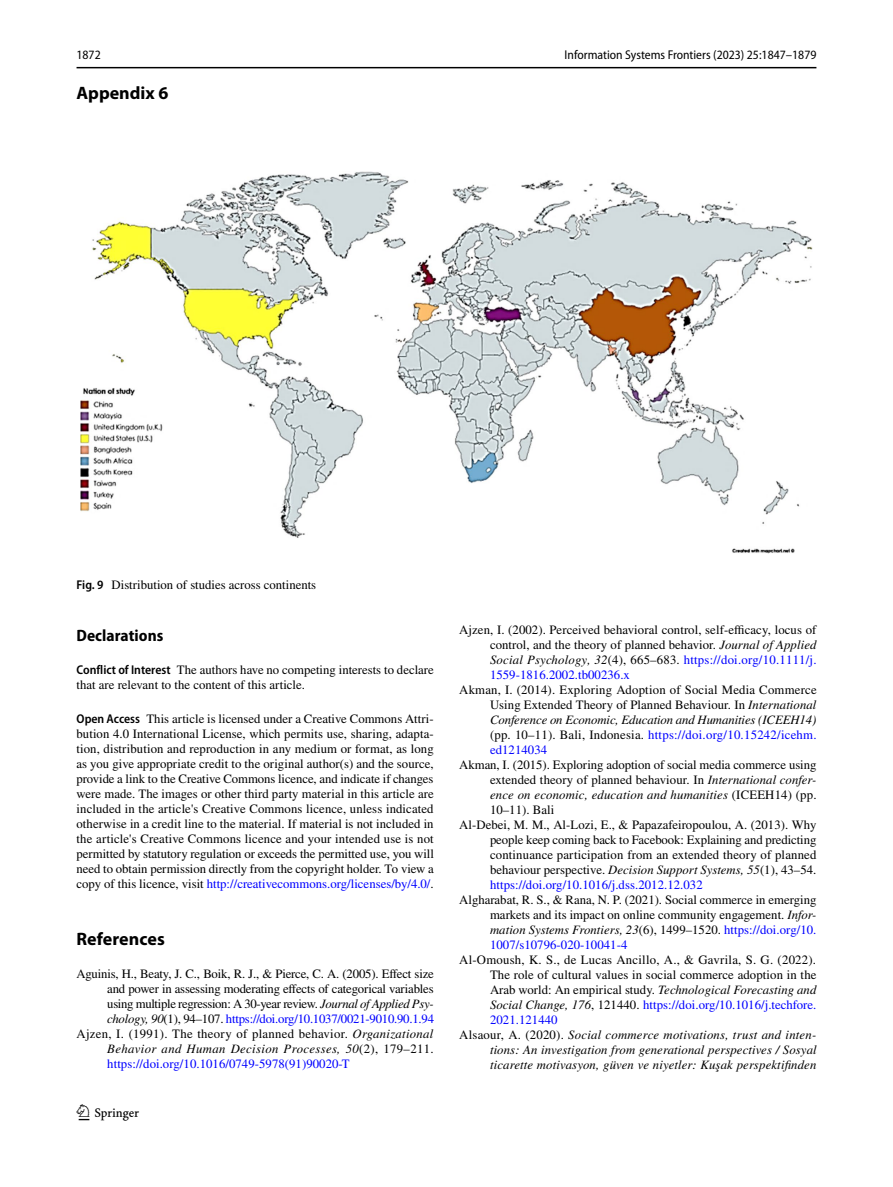
<style>
.page{position:relative;width:893px;height:1187px;background:#fff}
.page>*{position:absolute;margin:0;border:0;box-sizing:border-box;transform-origin:0 0}
.t1{font:22.5px "Springnew Regular 2";color:#000}
.t2{font:700 18px "Myriad Pro";color:#000}
.t3{font:700 semi-condensed 16.5px "Myriad Pro";letter-spacing:.005em;color:#000}
.t4{font:12.75px/15px "STIX";letter-spacing:.005em;color:#000;text-align:justify}
.t5{font:italic 12.75px "STIX";letter-spacing:.01em;color:#000}
.t6{font:12.75px "STIX";letter-spacing:.005em;color:#00f}
.t7{font:12.75px "STIX";letter-spacing:-.015em;color:#000}
.t8{font:12.75px "STIX";letter-spacing:-.015em;color:#00f}
.t9{font:12.75px "STIX";letter-spacing:-.025em;color:#000}
.t10{font:semi-condensed 12.75px "Myriad Pro";color:#000}
.s1{font-family:"Myriad Pro";font-weight:600;font-stretch:semi-condensed}
.s2{color:#00f}
.s3{font-style:italic}
.s4{font-style:italic;color:#000}
.s5{color:#000}
.s6{font-style:normal}
</style>
<div class="page">
<hr style="left:77px;top:67px;width:739px;height:1px;background:#000">
<img style="left:80px;top:172px;width:733px;height:381px">
<p class="t10" style="left:77px;top:48px;width:26px">1872</p>
<p class="t10" style="left:565px;top:48px;width:253px">Information Systems Frontiers (2023) 25:1847–1879</p>
<h2 class="t2" style="left:77px;top:81px;width:93px">Appendix 6</h2>
<p class="t4" style="left:77px;top:577px;width:241px"><span class="s1">Fig. 9</span> Distribution of studies across continents</p>
<p class="t3" style="left:77px;top:626px;width:88px">Declarations</p>
<p class="t4" style="left:77px;top:663px;width:359px"><span class="s1">Conflict of Interest</span> The authors have no competing interests to declare that are relevant to the content of this article.</p>
<p class="t4" style="left:77px;top:712px;width:359px"><span class="s1">Open Access</span> This article is licensed under a Creative Commons Attri&shy;bution 4.0 International License, which permits use, sharing, adapta&shy;tion, distribution and reproduction in any medium or format, as long as you give appropriate credit to the original author(s) and the source, provide a link to the Creative Commons licence, and indicate if changes were made. The images or other third party material in this article are included in the article's Creative Commons licence, unless indicated otherwise in a credit line to the material. If material is not included in the article's Creative Commons licence and your intended use is not permitted by statutory regulation or exceeds the permitted use, you will need to obtain permission directly from the copyright holder. To view a copy of this licence, visit <span class="s2">http://creativecommons.org/licenses/by/4.0/</span>.</p>
<h2 class="t2" style="left:77px;top:926px;width:90px">References</h2>
<p class="t7" style="left:77px;top:965px;width:359px">Aguinis, H., Beaty, J. C., Boik, R. J., &amp; Pierce, C. A. (2005). Effect size</p>
<p class="t7" style="left:107px;top:980px;width:328px">and power in assessing moderating effects of categorical variables</p>
<p class="t9" style="left:107px;top:995px;width:328px">using multiple regression: A 30-year review. <span class="s3">Journal of Applied Psy-</span></p>
<p class="t8" style="left:107px;top:1010px;width:328px"><span class="s4">chology, 90</span><span class="s5">(1), 94–107.</span> https://doi.org/10.1037/0021-9010.90.1.94</p>
<p class="t4" style="left:77px;top:1027px;width:358px">Ajzen, I. (1991). The theory of planned behavior. <span class="s3">Organizational</span></p>
<p class="t5" style="left:107px;top:1040px;width:328px">Behavior and Human Decision Processes, 50<span class="s6">(2), 179–211.</span></p>
<p class="t6" style="left:107px;top:1055px;width:244px">https://doi.org/10.1016/0749-5978(91)90020-T</p>
<h1 class="t1" style="left:79px;top:1104px;width:62px">1 3</h1>
<p class="t4" style="left:490px;top:623px;width:328px;text-indent:-31px">Ajzen, I. (2002). Perceived behavioral control, self-efficacy, locus of control, and the theory of planned behavior. <span class="s3">Journal of Applied Social Psychology, 32</span>(4), 665–683. <span class="s2">https://doi.org/10.1111/j.<br>1559-1816.2002.tb00236.x</span></p>
<p class="t4" style="left:490px;top:683px;width:328px;text-indent:-31px">Akman, I. (2014). Exploring Adoption of Social Media Commerce Using Extended Theory of Planned Behaviour. In <span class="s3">International Conference on Economic, Education and Humanities (ICEEH14) </span>(pp. 10–11). Bali, Indonesia. <span class="s2">https://doi.org/10.15242/icehm. ed1214034</span></p>
<p class="t4" style="left:459px;top:758px;width:359px">Akman, I. (2015). Exploring adoption of social media commerce using</p>
<p class="t4" style="left:490px;top:773px;width:328px">extended theory of planned behaviour. In <span class="s3">International confer-</span></p>
<p class="t5" style="left:490px;top:786px;width:328px">ence on economic, education and humanities <span class="s6">(ICEEH14) (pp.</span></p>
<p class="t4" style="left:490px;top:803px;width:66px">10–11). Bali</p>
<p class="t4" style="left:459px;top:818px;width:359px">Al-Debei, M. M., Al-Lozi, E., &amp; Papazafeiropoulou, A. (2013). Why</p>
<p class="t4" style="left:490px;top:833px;width:328px">people keep coming back to Facebook: Explaining and predicting</p>
<p class="t4" style="left:490px;top:848px;width:328px">continuance participation from an extended theory of planned</p>
<p class="t4" style="left:490px;top:863px;width:328px">behaviour perspective. <span class="s3">Decision Support Systems, 55</span>(1), 43–54.</p>
<p class="t6" style="left:490px;top:876px;width:214px">https://doi.org/10.1016/j.dss.2012.12.032</p>
<p class="t4" style="left:490px;top:893px;width:328px;text-indent:-31px">Algharabat, R. S., &amp; Rana, N. P. (2021). Social commerce in emerging markets and its impact on online community engagement. <span class="s3">Infor&shy;mation Systems Frontiers, 23</span>(6), 1499–1520. <span class="s2">https://doi.org/10.<br>1007/s10796-020-10041-4</span></p>
<p class="t4" style="left:459px;top:953px;width:358px">Al-Omoush, K. S., de Lucas Ancillo, A., &amp; Gavrila, S. G. (2022).</p>
<p class="t4" style="left:490px;top:968px;width:328px">The role of cultural values in social commerce adoption in the</p>
<p class="t4" style="left:490px;top:983px;width:328px">Arab world: An empirical study. <span class="s3">Technological Forecasting and</span></p>
<p class="t6" style="left:490px;top:996px;width:328px"><span class="s4">Social Change, 176</span><span class="s5">, 121440.</span> https://doi.org/10.1016/j.techfore.</p>
<p class="t6" style="left:490px;top:1011px;width:69px">2021.121440</p>
<p class="t5" style="left:459px;top:1026px;width:359px"><span class="s6">Alsaour, A. (2020).</span> Social commerce motivations, trust and inten-</p>
<p class="t5" style="left:490px;top:1041px;width:328px">tions: An investigation from generational perspectives / Sosyal</p>
<p class="t5" style="left:490px;top:1056px;width:328px">ticarette motivasyon, güven ve niyetler: Kuşak perspektifinden</p>
</div>
